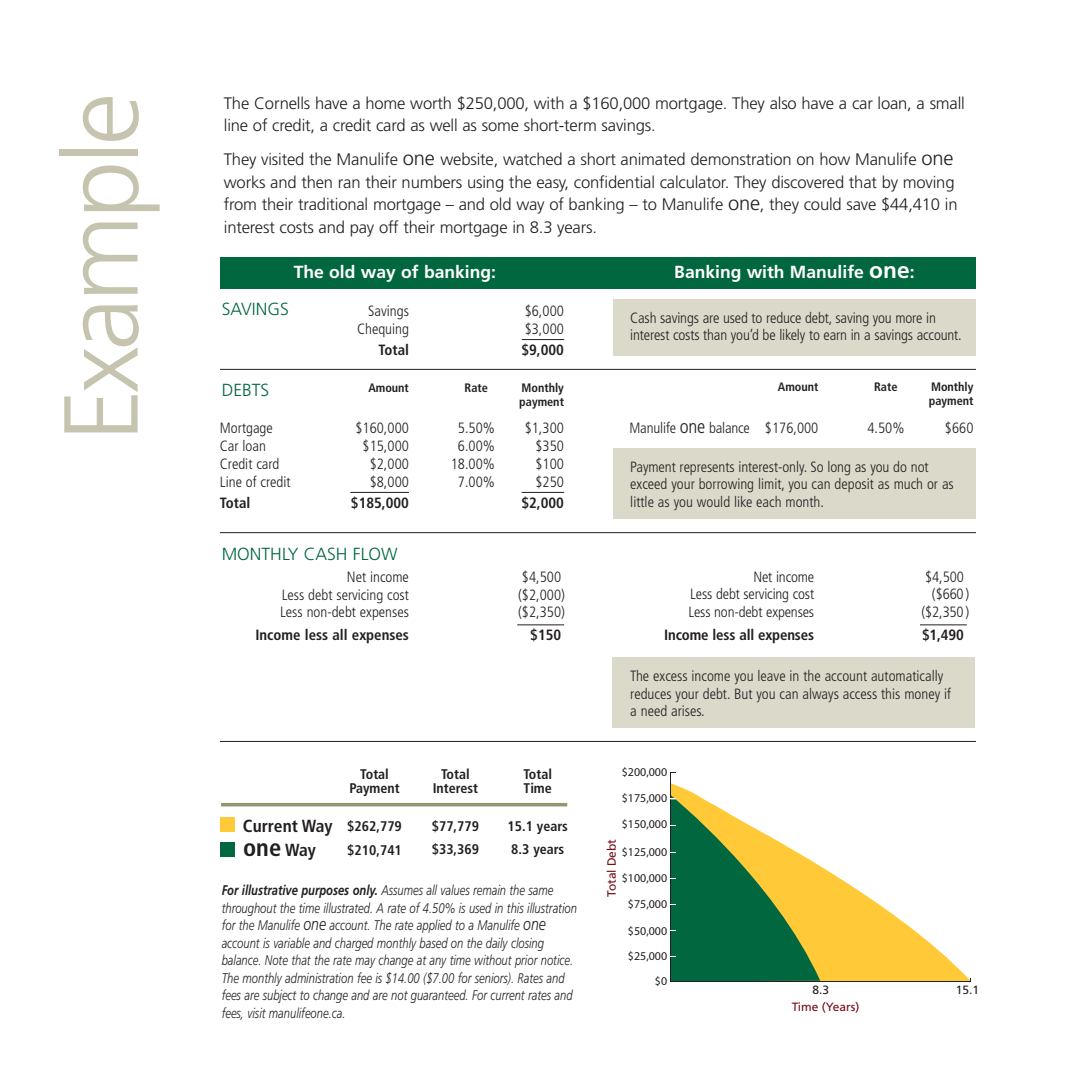
<style>
.page{position:relative;width:1071px;height:1071px;background:#fff}
.page>*{position:absolute;margin:0;border:0;box-sizing:border-box;transform-origin:0 0}
.t1{font:300 105px "Frutiger";letter-spacing:-.04em;color:#c6c4ae}
.t2{font:700 condensed 24.5px "Frutiger";color:#231f20}
.t3{font:700 17.5px "Frutiger";color:#fff}
.t4{font:300 17.5px "Frutiger";color:#00673e}
.t5{font:700 condensed 17.5px "Frutiger";color:#231f20}
.t6{font:300 16.62px/22.8px "Frutiger";letter-spacing:-.01em;color:#231f20}
.t7{font:300 condensed 14.88px/17.5px "Frutiger";color:#231f20}
.t8{font:700 condensed 14.88px "Frutiger";color:#231f20}
.t9{font:italic 300 14px/17.5px "Frutiger";color:#231f20;scale:.8 1}
.t10{font:700 condensed 14px/14px "Frutiger";color:#231f20;text-align:center}
.t11{font:700 condensed 12.25px/14px "Frutiger";color:#231f20}
.t12{font:11.9px "Myriad";color:#231f20}
.t13{font:11.9px "Frutiger";color:#750c15}
.t14{font:11.9px "Frutiger";color:#231f20}
.s1{font-size:20.12px}
.s2{font-size:22.75px}
.s3{font-size:14px}
.s4{font-size:17.5px}
.s5{font-weight:700}
.s6{font-size:19.25px}
</style>
<div class="page">
<div style="left:614px;top:299px;width:362px;height:57px;background:#dad9ca"></div>
<div style="left:220px;top:818px;width:15px;height:14px;background:#ffc938"></div>
<svg style="left:671px;top:783px;width:299px;height:198px"></svg>
<hr style="left:670px;top:981px;width:301px;height:1px;background:#231f20">
<hr style="left:670px;top:772px;width:1px;height:209px;background:#231f20">
<svg style="left:670px;top:795px;width:150px;height:186px"></svg>
<hr style="left:221px;top:803px;width:346px;height:3px;background:#98946f">
<div style="left:220px;top:257px;width:756px;height:32px;background:#00673e"></div>
<hr style="left:220px;top:369px;width:756px;height:1px;background:#231f20">
<hr style="left:220px;top:532px;width:756px;height:1px;background:#231f20">
<div style="left:614px;top:448px;width:362px;height:71px;background:#dad9ca"></div>
<div style="left:613px;top:657px;width:362px;height:71px;background:#dad9ca"></div>
<hr style="left:220px;top:741px;width:756px;height:1px;background:#231f20">
<div style="left:220px;top:842px;width:14px;height:15px;background:#00673e"></div>
<hr style="left:522px;top:339px;width:42px;height:1px;background:#231f20">
<hr style="left:522px;top:492px;width:42px;height:1px;background:#231f20">
<hr style="left:350px;top:492px;width:59px;height:1px;background:#231f20">
<hr style="left:517px;top:624px;width:47px;height:1px;background:#231f20">
<hr style="left:920px;top:624px;width:47px;height:1px;background:#231f20">
<h1 class="t1" style="left:59px;top:441px;width:350px;rotate:-90deg">Example</h1>
<p class="t6" style="left:224px;top:93px;width:743px">The Cornells have a home worth $250,000, with a $160,000 mortgage. They also have a car loan, a small line of credit, a credit card as well as some short-term savings.</p>
<p class="t6" style="left:224px;top:149px;width:735px">They visited the Manulife <span class="s1">one</span> website, watched a short animated demonstration on how Manulife <span class="s1">one </span>works and then ran their numbers using the easy, confidential calculator. They discovered that by moving from their traditional mortgage – and old way of banking – to Manulife <span class="s1">one</span>, they could save $44,410 in interest costs and pay off their mortgage in 8.3 years.</p>
<p class="t3" style="left:294px;top:265px;width:204px">The old way of banking:</p>
<p class="t3" style="left:674px;top:265px;width:242px">Banking with Manulife <span class="s2">one</span>:</p>
<p class="t4" style="left:222px;top:302px;width:69px">SAVINGS</p>
<p class="t4" style="left:222px;top:383px;width:49px">DEBTS</p>
<p class="t7" style="left:368px;top:304px;width:42px">Savings</p>
<p class="t7" style="left:525px;top:304px;width:41px">$6,000</p>
<p class="t7" style="left:357px;top:321px;width:53px">Chequing</p>
<p class="t7" style="left:525px;top:321px;width:41px">$3,000</p>
<p class="t8" style="left:379px;top:344px;width:32px">Total</p>
<p class="t8" style="left:521px;top:344px;width:44px">$9,000</p>
<p class="t11" style="left:368px;top:381px;width:42px">Amount</p>
<p class="t11" style="left:465px;top:381px;width:25px">Rate</p>
<p class="t11" style="left:519px;top:381px;width:46px">Monthly payment</p>
<p class="t7" style="left:220px;top:421px;width:54px">Mortgage</p>
<p class="t7" style="left:355px;top:421px;width:55px">$160,000</p>
<p class="t7" style="left:458px;top:421px;width:39px">5.50%</p>
<p class="t7" style="left:525px;top:421px;width:41px">$1,300</p>
<p class="t7" style="left:220px;top:438px;width:48px">Car loan</p>
<p class="t7" style="left:363px;top:438px;width:48px">$15,000</p>
<p class="t7" style="left:458px;top:438px;width:39px">6.00%</p>
<p class="t7" style="left:535px;top:438px;width:30px">$350</p>
<p class="t7" style="left:220px;top:456px;width:61px">Credit card</p>
<p class="t7" style="left:370px;top:456px;width:41px">$2,000</p>
<p class="t7" style="left:451px;top:456px;width:46px">18.00%</p>
<p class="t7" style="left:535px;top:456px;width:30px">$100</p>
<p class="t7" style="left:220px;top:474px;width:72px">Line of credit</p>
<p class="t7" style="left:370px;top:474px;width:41px">$8,000</p>
<p class="t7" style="left:458px;top:474px;width:39px">7.00%</p>
<p class="t7" style="left:535px;top:474px;width:30px">$250</p>
<p class="t8" style="left:220px;top:497px;width:32px">Total</p>
<p class="t8" style="left:351px;top:497px;width:60px">$185,000</p>
<p class="t8" style="left:521px;top:497px;width:44px">$2,000</p>
<p class="t4" style="left:222px;top:547px;width:177px">MONTHLY CASH FLOW</p>
<p class="t7" style="left:347px;top:569px;width:64px">Net income</p>
<p class="t7" style="left:522px;top:569px;width:41px">$4,500</p>
<p class="t7" style="left:282px;top:587px;width:129px">Less debt servicing cost</p>
<p class="t7" style="left:518px;top:587px;width:48px">($2,000)</p>
<p class="t7" style="left:280px;top:604px;width:130px">Less non-debt expenses</p>
<p class="t7" style="left:518px;top:604px;width:48px">($2,350)</p>
<p class="t8" style="left:255px;top:629px;width:155px">Income less all expenses</p>
<p class="t8" style="left:530px;top:629px;width:32px">$150</p>
<p class="t10" style="left:350px;top:769px;width:52px">Total<br>Payment</p>
<p class="t10" style="left:433px;top:769px;width:47px">Total<br>Interest</p>
<p class="t10" style="left:523px;top:769px;width:30px;text-align:left">Total<br>Time</p>
<p class="t5" style="left:243px;top:819px;width:160px">Current Way <span class="s3">$262,779</span></p>
<p class="t10" style="left:432px;top:820px;width:49px">$77,779</p>
<p class="t10" style="left:508px;top:820px;width:62px">15.1 years</p>
<h2 class="t2" style="left:243px;top:837px;width:74px">one <span class="s4">Way</span></h2>
<p class="t10" style="left:347px;top:844px;width:56px">$210,741</p>
<p class="t10" style="left:432px;top:843px;width:49px">$33,369</p>
<p class="t10" style="left:511px;top:843px;width:55px">8.3 years</p>
<p class="t9" style="left:222px;top:883px;width:446px"><span class="s5">For illustrative purposes only.</span> Assumes all values remain the same throughout the time illustrated. A rate of 4.50% is used in this illustration for the Manulife <span class="s4">one</span> account. The rate applied to a Manulife <span class="s4">one </span>account is variable and charged monthly based on the daily closing balance. Note that the rate may change at any time without prior notice.<br>The monthly administration fee is $14.00 ($7.00 for seniors). Rates and fees are subject to change and are not guaranteed. For current rates and fees, visit manulifeone.ca.</p>
<p class="t7" style="left:630px;top:310px;width:333px">Cash savings are used to reduce debt, saving you more in interest costs than you’d be likely to earn in a savings account.</p>
<p class="t11" style="left:778px;top:381px;width:42px">Amount</p>
<p class="t11" style="left:874px;top:381px;width:25px">Rate</p>
<p class="t11" style="left:929px;top:381px;width:46px">Monthly payment</p>
<p class="t7" style="left:629px;top:421px;width:191px">Manulife <span class="s6">one</span> balance $176,000</p>
<p class="t7" style="left:867px;top:421px;width:39px">4.50%</p>
<p class="t7" style="left:945px;top:421px;width:30px">$660</p>
<p class="t7" style="left:630px;top:459px;width:325px">Payment represents interest-only. So long as you do not exceed your borrowing limit, you can deposit as much or as little as you would like each month.</p>
<p class="t7" style="left:753px;top:569px;width:62px">Net income</p>
<p class="t7" style="left:925px;top:569px;width:40px">$4,500</p>
<p class="t7" style="left:690px;top:587px;width:125px">Less debt servicing cost</p>
<p class="t7" style="left:932px;top:587px;width:39px">($660)</p>
<p class="t7" style="left:688px;top:604px;width:127px">Less non-debt expenses</p>
<p class="t7" style="left:922px;top:604px;width:49px">($2,350)</p>
<p class="t8" style="left:664px;top:628px;width:151px">Income less all expenses</p>
<p class="t8" style="left:922px;top:628px;width:43px">$1,490</p>
<p class="t7" style="left:630px;top:668px;width:322px">The excess income you leave in the account automatically reduces your debt. But you can always access this money if a need arises.</p>
<p class="t12" style="left:622px;top:768px;width:47px">$200,000</p>
<p class="t12" style="left:622px;top:794px;width:47px">$175,000</p>
<p class="t12" style="left:622px;top:820px;width:47px">$150,000</p>
<p class="t13" style="left:607px;top:897px;width:60px;rotate:-90deg">Total Debt</p>
<p class="t12" style="left:622px;top:847px;width:47px">$125,000</p>
<p class="t12" style="left:622px;top:874px;width:47px">$100,000</p>
<p class="t12" style="left:628px;top:900px;width:41px">$75,000</p>
<p class="t12" style="left:628px;top:926px;width:41px">$50,000</p>
<p class="t12" style="left:628px;top:951px;width:41px">$25,000</p>
<p class="t12" style="left:655px;top:977px;width:14px">$0</p>
<p class="t14" style="left:813px;top:985px;width:18px">8.3</p>
<p class="t14" style="left:956px;top:985px;width:25px">15.1</p>
<p class="t13" style="left:792px;top:1002px;width:69px">Time (Years)</p>
</div>
